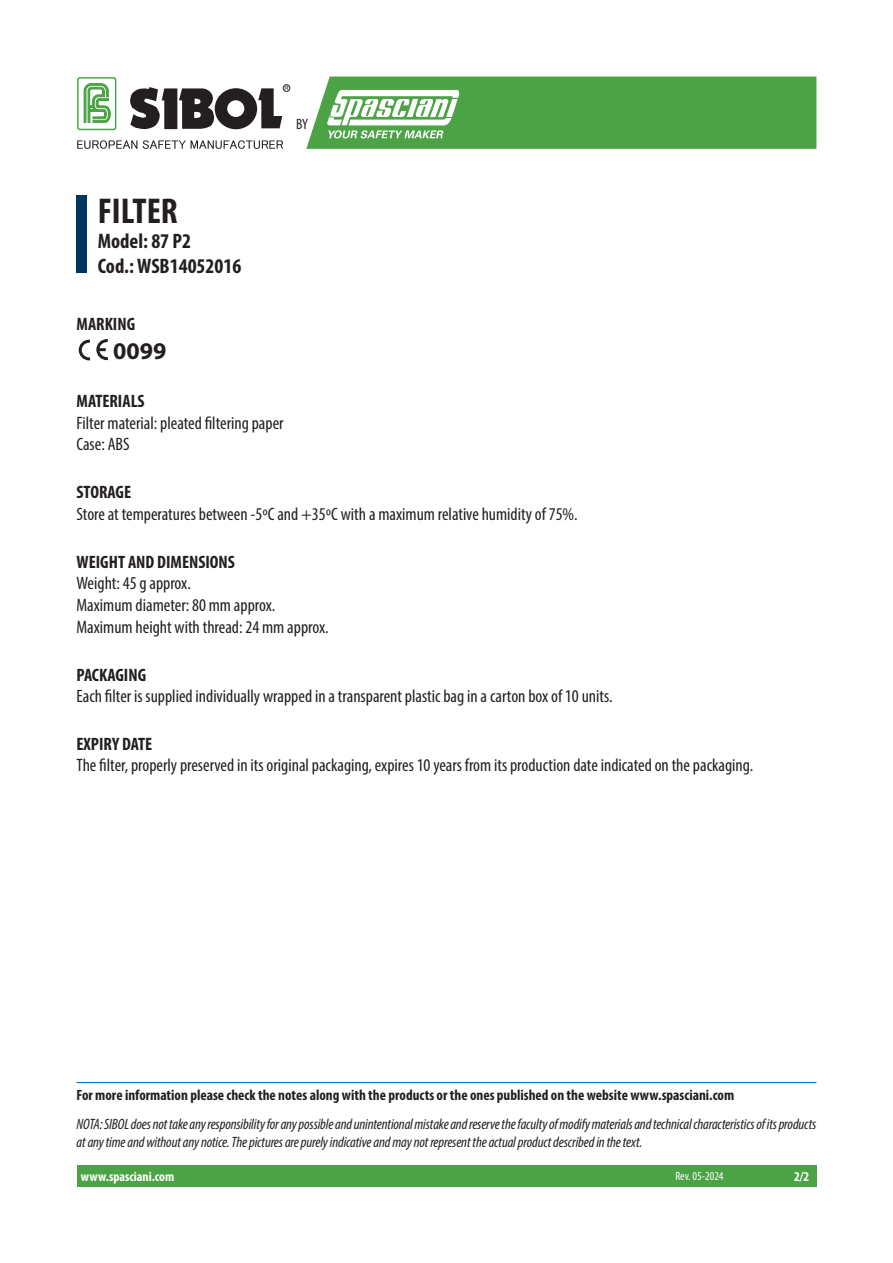
<style>
.page{position:relative;width:893px;height:1263px;background:#fff}
.page>*{position:absolute;margin:0;border:0;box-sizing:border-box;transform-origin:0 0}
.t1{font:700 condensed 36px "Myriad Pro";color:#231f20}
.t2{font:700 24px "Myriad Pro";color:#231f20}
.t3{font:700 condensed 21px/25.2px "Myriad Pro";color:#231f20}
.t4{font:condensed 18px/21.6px "Myriad Pro";color:#231f20}
.t5{font:700 condensed 18px "Myriad Pro";color:#231f20}
.t6{font:italic condensed 15px/18px "Myriad Pro";letter-spacing:-.01em;color:#231f20}
.t7{font:700 condensed 15px "Myriad Pro";color:#231f20}
.t8{font:condensed 15px "Myriad Pro";color:#231f20}
.t9{font:700 condensed 13.5px "Myriad Pro";color:#fff}
.t10{font:condensed 12px "Myriad Pro";color:#fff}
</style>
<div class="page">
<div style="left:77px;top:1165px;width:739px;height:21px;background:#4ca346"></div>
<svg style="left:77px;top:140px;width:60px;height:9px"></svg>
<svg style="left:143px;top:140px;width:140px;height:9px"></svg>
<div style="left:77px;top:77px;width:39px;height:53px;border:1px solid #4ca346;border-radius:2px"></div>
<svg style="left:83px;top:83px;width:28px;height:40px"></svg>
<svg style="left:130px;top:87px;width:159px;height:42px"></svg>
<div style="left:283px;top:85px;width:7px;height:6px;border:1px solid #231f20;border-radius:50%"></div>
<svg style="left:306px;top:77px;width:510px;height:72px;background:#61ae5c"></svg>
<hr style="left:77px;top:1082px;width:739px;height:1px;background:#0073bc">
<div style="left:77px;top:196px;width:10px;height:77px;background:#003560"></div>
<svg style="left:79px;top:339px;width:29px;height:21px"></svg>
<h1 class="t1" style="left:98px;top:188px;width:81px">FILTER</h1>
<p class="t3" style="left:98px;top:228px;width:145px">Model: 87 P2<br>Cod.: WSB14052016</p>
<p class="t8" style="left:296px;top:115px;width:14px">BY</p>
<p class="t5" style="left:77px;top:313px;width:60px">MARKING</p>
<h2 class="t2" style="left:113px;top:335px;width:55px">0099</h2>
<p class="t5" style="left:77px;top:390px;width:70px">MATERIALS</p>
<p class="t4" style="left:77px;top:412px;width:209px">Filter material: pleated filtering paper<br>Case: ABS</p>
<p class="t5" style="left:77px;top:481px;width:56px">STORAGE</p>
<p class="t4" style="left:77px;top:503px;width:503px">Store at temperatures between -5ºC and +35ºC with a maximum relative humidity of 75%.</p>
<p class="t5" style="left:77px;top:550px;width:160px">WEIGHT AND DIMENSIONS</p>
<p class="t4" style="left:77px;top:572px;width:254px">Weight: 45 g approx.<br>Maximum diameter: 80 mm approx.<br>Maximum height with thread: 24 mm approx.</p>
<p class="t5" style="left:77px;top:663px;width:71px">PACKAGING</p>
<p class="t4" style="left:77px;top:685px;width:537px">Each filter is supplied individually wrapped in a transparent plastic bag in a carton box of 10 units.</p>
<p class="t5" style="left:77px;top:733px;width:77px">EXPIRY DATE</p>
<p class="t4" style="left:77px;top:754px;width:678px">The filter, properly preserved in its original packaging, expires 10 years from its production date indicated on the packaging.</p>
<p class="t7" style="left:77px;top:1086px;width:659px">For more information please check the notes along with the products or the ones published on the website www.spasciani.com</p>
<p class="t6" style="left:77px;top:1114px;width:741px">NOTA: SIBOL does not take any responsibility for any possible and unintentional mistake and reserve the faculty of modify materials and technical characteristics of its products at any time and without any notice. The pictures are purely indicative and may not represent the actual product described in the text.</p>
<p class="t9" style="left:81px;top:1168px;width:95px">www.spasciani.com</p>
<p class="t9" style="left:794px;top:1168px;width:17px">2/2</p>
<p class="t10" style="left:675px;top:1168px;width:50px">Rev. 05-2024</p>
</div>
